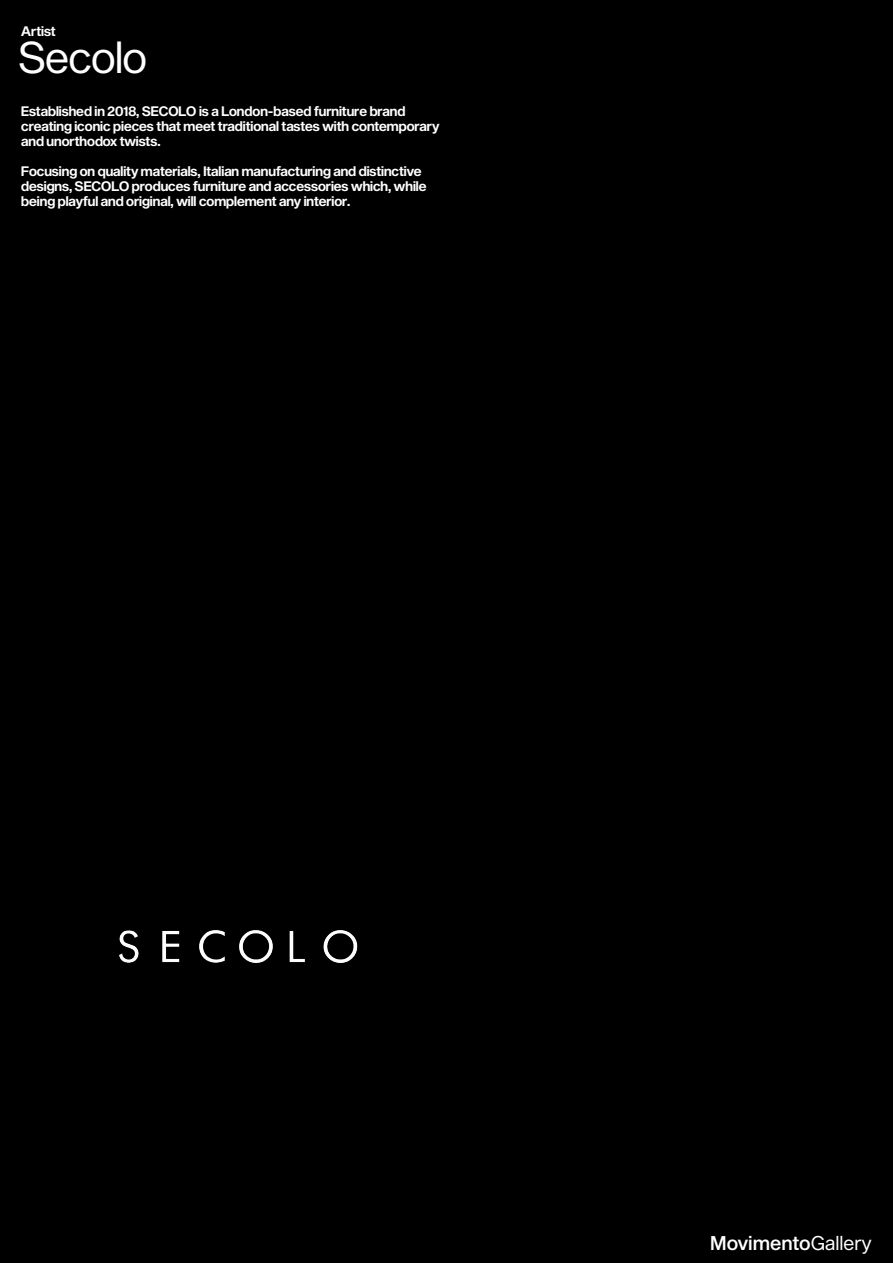
<style>
.page{position:relative;width:893px;height:1263px;background:#000}
.page>*{position:absolute;margin:0;border:0;box-sizing:border-box;transform-origin:0 0}
.t1{font:43.5px "Sequel Sans Book Disp";color:#fff}
.t2{font:19.5px "Sequel Sans Medium Head";color:#fff}
.t3{font:13.5px/15px "Sequel Sans Semi Bold Disp";color:#fff}
.s1{font-family:"Sequel Sans Book Head"}
</style>
<div class="page">
<img style="left:119px;top:930px;width:239px;height:33px">
<p class="t3" style="left:21px;top:24px;width:36px">Artist</p>
<h1 class="t1" style="left:19px;top:27px;width:129px">Secolo</h1>
<p class="t3" style="left:21px;top:104px;width:420px">Established in 2018, SECOLO is a London-based furniture brand creating iconic pieces that meet traditional tastes with contemporary and unorthodox twists.</p>
<p class="t3" style="left:21px;top:164px;width:407px">Focusing on quality materials, Italian manufacturing and distinctive designs, SECOLO produces furniture and accessories which, while being playful and original, will complement any interior.</p>
<h2 class="t2" style="left:710px;top:1229px;width:163px">Movimento<span class="s1">Gallery</span></h2>
</div>
